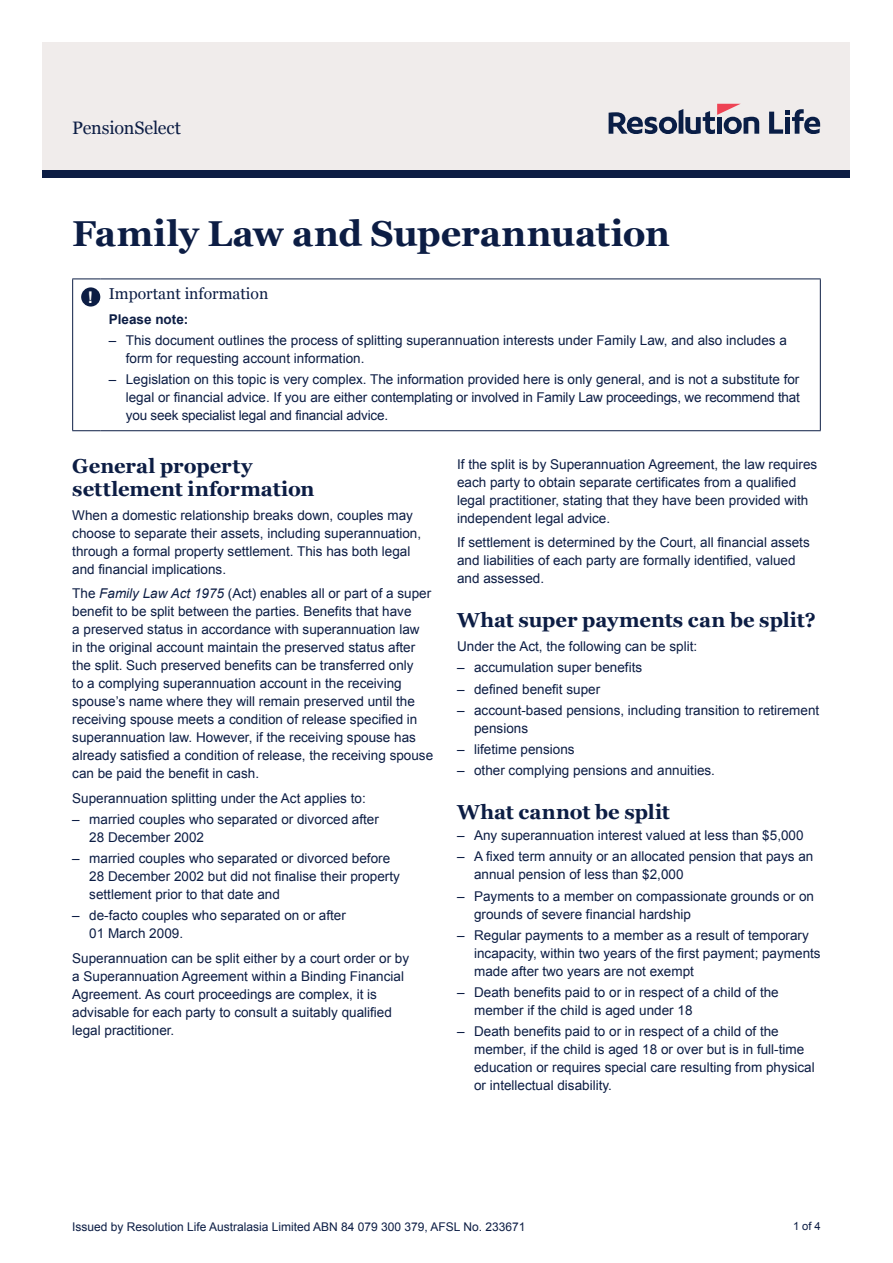
<style>
.page{position:relative;width:893px;height:1263px;background:#fff}
.page>*{position:absolute;margin:0;border:0;box-sizing:border-box;transform-origin:0 0}
.t1{font:700 36px "Georgia";letter-spacing:-.005em;color:#0c1d44}
.t2{font:700 20.25px/22.5px "Georgia";color:#0c1d44}
.t3{font:18px "Georgia";letter-spacing:-.01em;color:#0c1d44}
.t4{font:15.75px "Georgia";color:#0c1d44}
.t5{font:13.5px/18px "Arial";color:#0c1d44}
.t6{font:700 13.5px "Arial";color:#0c1d44}
.t7{font:12px "Arial";color:#0c1d44}
.t8{font:11.25px "Arial";color:#0c1d44}
.s1{font-family:"Arial";font-weight:700;font-size:16.2px;color:#fff}
.s2{font-style:italic}
</style>
<div class="page">
<div style="left:43px;top:43px;width:807px;height:127px;background:#f0eceb"></div>
<div style="left:43px;top:170px;width:807px;height:8px;background:#0c1d44"></div>
<svg style="left:73px;top:279px;width:27px;height:1px"></svg>
<hr style="left:72px;top:279px;width:1px;height:151px;background:#0c1d44">
<hr style="left:100px;top:279px;width:721px;height:1px;background:#0c1d44">
<hr style="left:820px;top:279px;width:1px;height:151px;background:#0c1d44">
<svg style="left:72px;top:430px;width:28px;height:1px"></svg>
<hr style="left:100px;top:430px;width:721px;height:1px;background:#0c1d44">
<div style="left:81px;top:287px;width:19px;height:20px;background:#0c1d44;border-radius:50%"></div>
<svg style="left:769px;top:109px;width:51px;height:25px"></svg>
<svg style="left:609px;top:104px;width:150px;height:30px"></svg>
<h3 class="t3" style="left:72px;top:115px;width:110px">PensionSelect</h3>
<h1 class="t1" style="left:72px;top:206px;width:599px">Family Law and Superannuation</h1>
<p class="t4" style="left:88px;top:282px;width:182px"><span class="s1">!</span> Important information</p>
<p class="t6" style="left:109px;top:310px;width:81px">Please note:</p>
<p class="t5" style="left:126px;top:331px;width:663px;text-indent:-17px">– This document outlines the process of splitting superannuation interests under Family Law, and also includes a form for requesting account information.</p>
<p class="t5" style="left:126px;top:370px;width:676px;text-align:justify;text-indent:-17px">– Legislation on this topic is very complex. The information provided here is only general, and is not a substitute for legal or financial advice. If you are either contemplating or involved in Family Law proceedings, we recommend that you seek specialist legal and financial advice.</p>
<h2 class="t2" style="left:72px;top:454px;width:244px">General property settlement information</h2>
<p class="t5" style="left:72px;top:506px;width:350px">When a domestic relationship breaks down, couples may choose to separate their assets, including superannuation, through a formal property settlement. This has both legal and financial implications.</p>
<p class="t5" style="left:72px;top:585px;width:362px">The <span class="s2">Family Law Act 1975</span> (Act) enables all or part of a super benefit to be split between the parties. Benefits that have<br>a preserved status in accordance with superannuation law in the original account maintain the preserved status after the split. Such preserved benefits can be transferred only<br>to a complying superannuation account in the receiving spouse’s name where they will remain preserved until the receiving spouse meets a condition of release specified in superannuation law. However, if the receiving spouse has already satisfied a condition of release, the receiving spouse can be paid the benefit in cash.</p>
<p class="t5" style="left:72px;top:789px;width:295px">Superannuation splitting under the Act applies to:</p>
<p class="t5" style="left:89px;top:810px;width:291px;text-indent:-17px">– married couples who separated or divorced after<br>28 December 2002</p>
<p class="t5" style="left:89px;top:850px;width:312px;text-indent:-17px">– married couples who separated or divorced before<br>28 December 2002 but did not finalise their property settlement prior to that date and</p>
<p class="t5" style="left:89px;top:907px;width:258px;text-indent:-17px">– de-facto couples who separated on or after<br>01 March 2009.</p>
<p class="t5" style="left:72px;top:949px;width:338px">Superannuation can be split either by a court order or by a Superannuation Agreement within a Binding Financial Agreement. As court proceedings are complex, it is advisable for each party to consult a suitably qualified legal practitioner.</p>
<p class="t5" style="left:457px;top:455px;width:362px">If the split is by Superannuation Agreement, the law requires each party to obtain separate certificates from a qualified legal practitioner, stating that they have been provided with independent legal advice.</p>
<p class="t5" style="left:457px;top:533px;width:354px">If settlement is determined by the Court, all financial assets and liabilities of each party are formally identified, valued and assessed.</p>
<h2 class="t2" style="left:457px;top:607px;width:360px">What super payments can be split?</h2>
<p class="t5" style="left:457px;top:638px;width:242px">Under the Act, the following can be split:</p>
<p class="t5" style="left:457px;top:659px;width:187px">– accumulation super benefits</p>
<p class="t5" style="left:457px;top:680px;width:145px">– defined benefit super</p>
<p class="t5" style="left:474px;top:701px;width:347px;text-indent:-17px">– account-based pensions, including transition to retirement pensions</p>
<p class="t5" style="left:457px;top:740px;width:119px">– lifetime pensions</p>
<p class="t5" style="left:457px;top:761px;width:259px">– other complying pensions and annuities.</p>
<h2 class="t2" style="left:457px;top:800px;width:214px">What cannot be split</h2>
<p class="t5" style="left:457px;top:826px;width:348px">– Any superannuation interest valued at less than $5,000</p>
<p class="t5" style="left:474px;top:848px;width:341px;text-indent:-17px">– A fixed term annuity or an allocated pension that pays an annual pension of less than $2,000</p>
<p class="t5" style="left:474px;top:887px;width:341px;text-indent:-17px">– Payments to a member on compassionate grounds or on grounds of severe financial hardship</p>
<p class="t5" style="left:474px;top:926px;width:348px;text-indent:-17px">– Regular payments to a member as a result of temporary incapacity, within two years of the first payment; payments made after two years are not exempt</p>
<p class="t5" style="left:474px;top:983px;width:306px;text-indent:-17px">– Death benefits paid to or in respect of a child of the member if the child is aged under 18</p>
<p class="t5" style="left:474px;top:1022px;width:342px;text-indent:-17px">– Death benefits paid to or in respect of a child of the member, if the child is aged 18 or over but is in full-time education or requires special care resulting from physical or intellectual disability.</p>
<p class="t7" style="left:72px;top:1219px;width:455px">Issued by Resolution Life Australasia Limited ABN 84 079 300 379, AFSL No. 233671</p>
<p class="t8" style="left:793px;top:1219px;width:29px">1 of 4</p>
</div>
